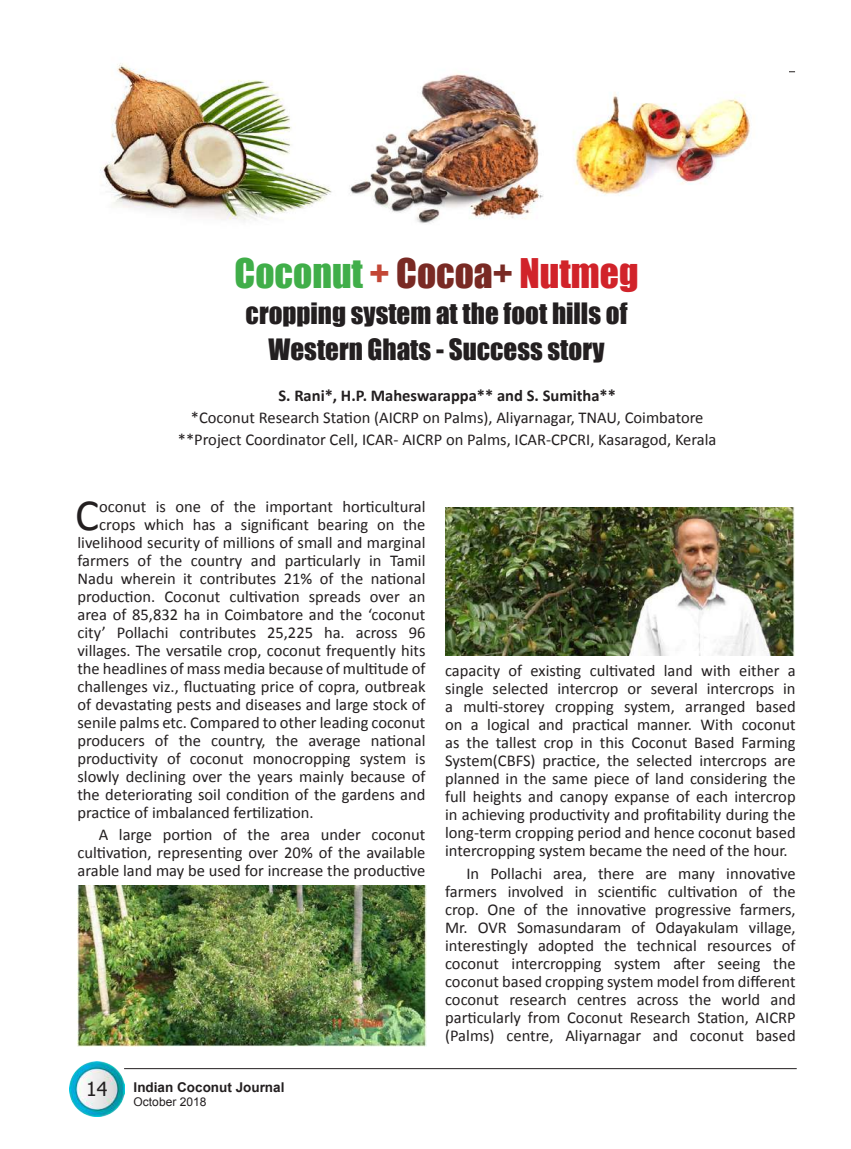
<style>
.page{position:relative;width:851px;height:1149px;background:#fff}
.page>*{position:absolute;margin:0;border:0;box-sizing:border-box;transform-origin:0 0}
.t1{font:44.85px "Calibri";color:#231f20}
.t2{font:37.5px "Impact";color:#40ae49}
.t3{font:27px/36px "Impact";color:#231f20;text-align:center}
.t4{font:19.5px "Tahoma";color:#231f20}
.t5{font:16.5px/18px "Calibri";color:#231f20;text-align:justify}
.t6{font:700 16.5px "Calibri";color:#231f20}
.t7{font:700 13.5px "Arial";color:#231f20}
.t8{font:12px "Arial";color:#231f20}
.s1{color:#c34736}
.s2{color:#792a24}
.s3{color:#d1232a}
</style>
<div class="page">
<img style="left:69px;top:1061px;width:55px;height:54px">
<hr style="left:124px;top:1067px;width:672px;height:1px;background:#231f20">
<hr style="left:135px;top:71px;width:660px;height:1px;background:#231f20">
<img style="left:100px;top:63px;width:688px;height:161px">
<img style="left:77px;top:885px;width:349px;height:161px">
<img style="left:445px;top:507px;width:349px;height:148px">
<h2 class="t2" style="left:234px;top:244px;width:405px">Coconut <span class="s1">+</span> <span class="s2">Cocoa+</span> <span class="s3">Nutmeg</span></h2>
<h3 class="t3" style="left:245px;top:294px;width:383px">cropping system at the foot hills of<br>Western Ghats - Success story</h3>
<p class="t6" style="left:278px;top:383px;width:339px">S. Rani*, H.P. Maheswarappa** and S. Sumitha**</p>
<p class="t5" style="left:178px;top:406px;width:540px;line-height:22.2px;text-align:center">*Coconut Research Station (AICRP on Palms), Aliyarnagar, TNAU, Coimbatore **Project Coordinator Cell, ICAR- AICRP on Palms, ICAR-CPCRI, Kasaragod, Kerala</p>
<h1 class="t1" style="left:75px;top:483px;width:25px">C</h1>
<p class="t5" style="left:99px;top:496px;width:328px">oconut is one of the important horticultural</p>
<p class="t5" style="left:99px;top:514px;width:328px">crops which has a significant bearing on the</p>
<p class="t5" style="left:77px;top:532px;width:349px">livelihood security of millions of small and marginal</p>
<p class="t5" style="left:77px;top:550px;width:349px">farmers of the country and particularly in Tamil</p>
<p class="t5" style="left:77px;top:568px;width:349px">Nadu wherein it contributes 21% of the national</p>
<p class="t5" style="left:77px;top:586px;width:349px">production. Coconut cultivation spreads over an</p>
<p class="t5" style="left:77px;top:604px;width:349px">area of 85,832 ha in Coimbatore and the ‘coconut</p>
<p class="t5" style="left:77px;top:622px;width:349px">city’ Pollachi contributes 25,225 ha. across 96</p>
<p class="t5" style="left:77px;top:640px;width:349px">villages. The versatile crop, coconut frequently hits</p>
<p class="t5" style="left:77px;top:658px;width:349px">the headlines of mass media because of multitude of</p>
<p class="t5" style="left:77px;top:676px;width:349px">challenges viz., fluctuating price of copra, outbreak</p>
<p class="t5" style="left:77px;top:694px;width:349px">of devastating pests and diseases and large stock of</p>
<p class="t5" style="left:77px;top:712px;width:349px">senile palms etc. Compared to other leading coconut</p>
<p class="t5" style="left:77px;top:730px;width:349px">producers of the country, the average national</p>
<p class="t5" style="left:77px;top:748px;width:349px">productivity of coconut monocropping system is</p>
<p class="t5" style="left:77px;top:766px;width:349px">slowly declining over the years mainly because of</p>
<p class="t5" style="left:77px;top:784px;width:349px">the deteriorating soil condition of the gardens and</p>
<p class="t5" style="left:77px;top:802px;width:238px">practice of imbalanced fertilization.</p>
<p class="t5" style="left:77px;top:825px;width:349px;text-indent:21px">A large portion of the area under coconut cultivation, representing over 20% of the available arable land may be used for increase the productive</p>
<p class="t4" style="left:86px;top:1075px;width:23px">14</p>
<p class="t7" style="left:134px;top:1078px;width:152px">Indian Coconut Journal</p>
<p class="t8" style="left:134px;top:1093px;width:74px">October 2018</p>
<p class="t5" style="left:445px;top:661px;width:352px">capacity of existing cultivated land with either a single selected intercrop or several intercrops in a multi-storey cropping system, arranged based on a logical and practical manner. With coconut as the tallest crop in this Coconut Based Farming System(CBFS) practice, the selected intercrops are planned in the same piece of land considering the full heights and canopy expanse of each intercrop in achieving productivity and profitability during the long-term cropping period and hence coconut based intercropping system became the need of the hour.</p>
<p class="t5" style="left:445px;top:863px;width:352px;text-indent:21px">In Pollachi area, there are many innovative farmers involved in scientific cultivation of the crop. One of the innovative progressive farmers, Mr. OVR Somasundaram of Odayakulam village, interestingly adopted the technical resources of coconut intercropping system after seeing the coconut based cropping system model from different coconut research centres across the world and particularly from Coconut Research Station, AICRP (Palms) centre, Aliyarnagar and coconut based</p>
</div>
